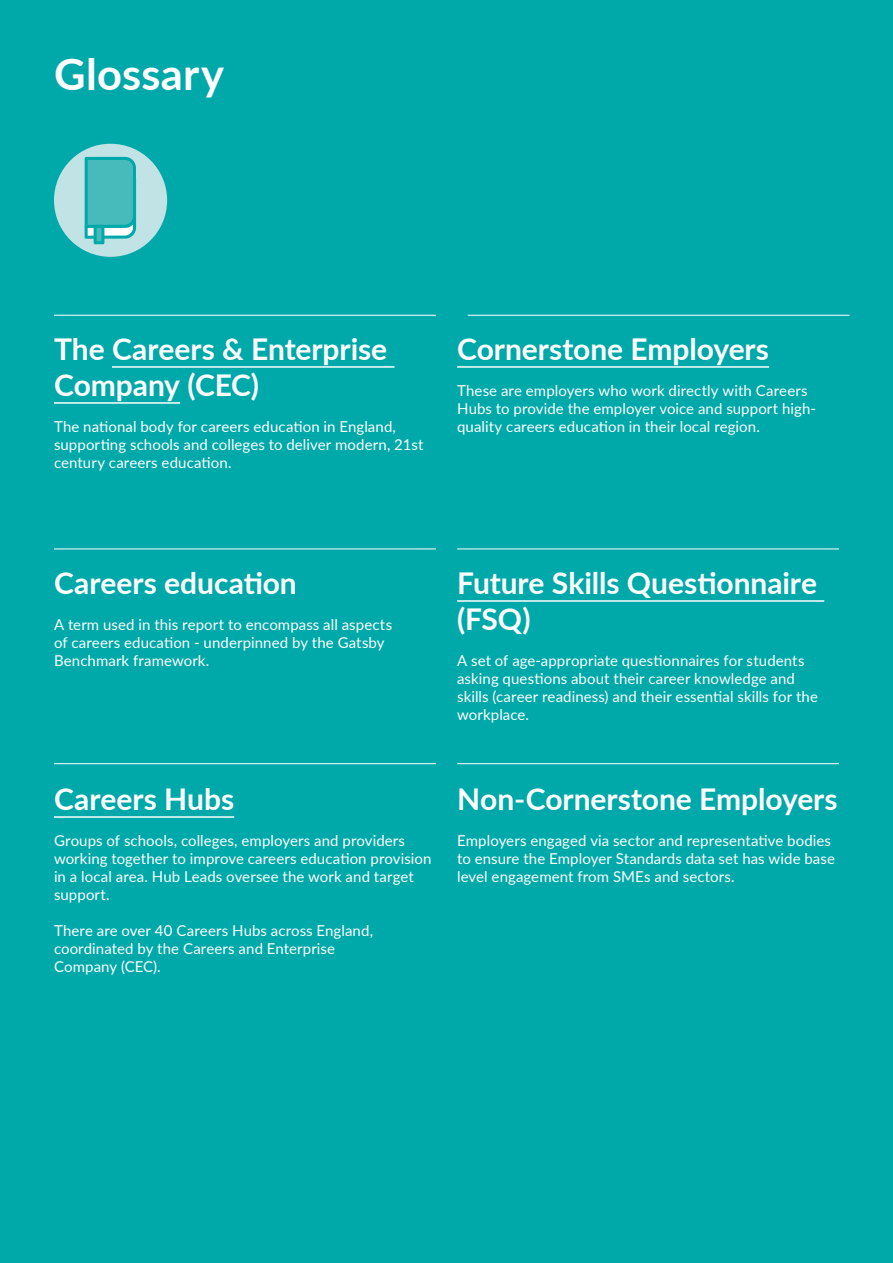
<style>
.page{position:relative;width:893px;height:1263px;background:#00a9a9}
.page>*{position:absolute;margin:0;border:0;box-sizing:border-box;transform-origin:0 0}
.t1{font:700 43.5px "Lato";letter-spacing:.005em;color:#fff}
.t2{font:700 30px/36px "Lato";color:#fff}
.t3{font:15px/18px "Lato";letter-spacing:.005em;color:#fff}
</style>
<div class="page">
<hr style="left:112px;top:366px;width:283px;height:2px;background:#fff">
<hr style="left:54px;top:402px;width:126px;height:2px;background:#fff">
<hr style="left:54px;top:816px;width:180px;height:2px;background:#fff">
<hr style="left:457px;top:366px;width:312px;height:2px;background:#fff">
<hr style="left:457px;top:600px;width:367px;height:2px;background:#fff">
<hr style="left:54px;top:549px;width:382px;height:1px;background:#fff">
<hr style="left:54px;top:763px;width:382px;height:1px;background:#fff">
<hr style="left:457px;top:549px;width:382px;height:1px;background:#fff">
<hr style="left:457px;top:763px;width:382px;height:1px;background:#fff">
<hr style="left:54px;top:315px;width:382px;height:1px;background:#fff">
<hr style="left:468px;top:315px;width:382px;height:1px;background:#fff">
<div style="left:54px;top:144px;width:113px;height:113px;background:#c1e3e6;border-radius:50%"></div>
<svg style="left:85px;top:157px;width:51px;height:87px;background:#49bcbe"></svg>
<h1 class="t1" style="left:54px;top:42px;width:172px">Glossary</h1>
<h2 class="t2" style="left:54px;top:330px;width:335px">The Careers &amp; Enterprise<br>Company (CEC)</h2>
<p class="t3" style="left:54px;top:417px;width:371px">The national body for careers education in England, supporting schools and colleges to deliver modern, 21st century careers education.</p>
<h2 class="t2" style="left:457px;top:330px;width:313px">Cornerstone Employers</h2>
<p class="t3" style="left:457px;top:381px;width:360px">These are employers who work directly with Careers<br>Hubs to provide the employer voice and support high&shy;quality careers education in their local region.</p>
<h2 class="t2" style="left:54px;top:564px;width:244px">Careers education</h2>
<p class="t3" style="left:54px;top:615px;width:340px">A term used in this report to encompass all aspects of careers education - underpinned by the Gatsby<br>Benchmark framework.</p>
<h2 class="t2" style="left:54px;top:780px;width:182px">Careers Hubs</h2>
<p class="t3" style="left:54px;top:831px;width:379px">Groups of schools, colleges, employers and providers working together to improve careers education provision in a local area. Hub Leads oversee the work and target support.</p>
<p class="t3" style="left:54px;top:921px;width:321px">There are over 40 Careers Hubs across England, coordinated by the Careers and Enterprise<br>Company (CEC).</p>
<h2 class="t2" style="left:457px;top:564px;width:361px">Future Skills Questionnaire (FSQ)</h2>
<p class="t3" style="left:457px;top:651px;width:362px">A set of age-appropriate questionnaires for students asking questions about their career knowledge and skills (career readiness) and their essential skills for the workplace.</p>
<h2 class="t2" style="left:457px;top:780px;width:382px">Non-Cornerstone Employers</h2>
<p class="t3" style="left:457px;top:831px;width:379px">Employers engaged via sector and representative bodies to ensure the Employer Standards data set has wide base level engagement from SMEs and sectors.</p>
</div>
